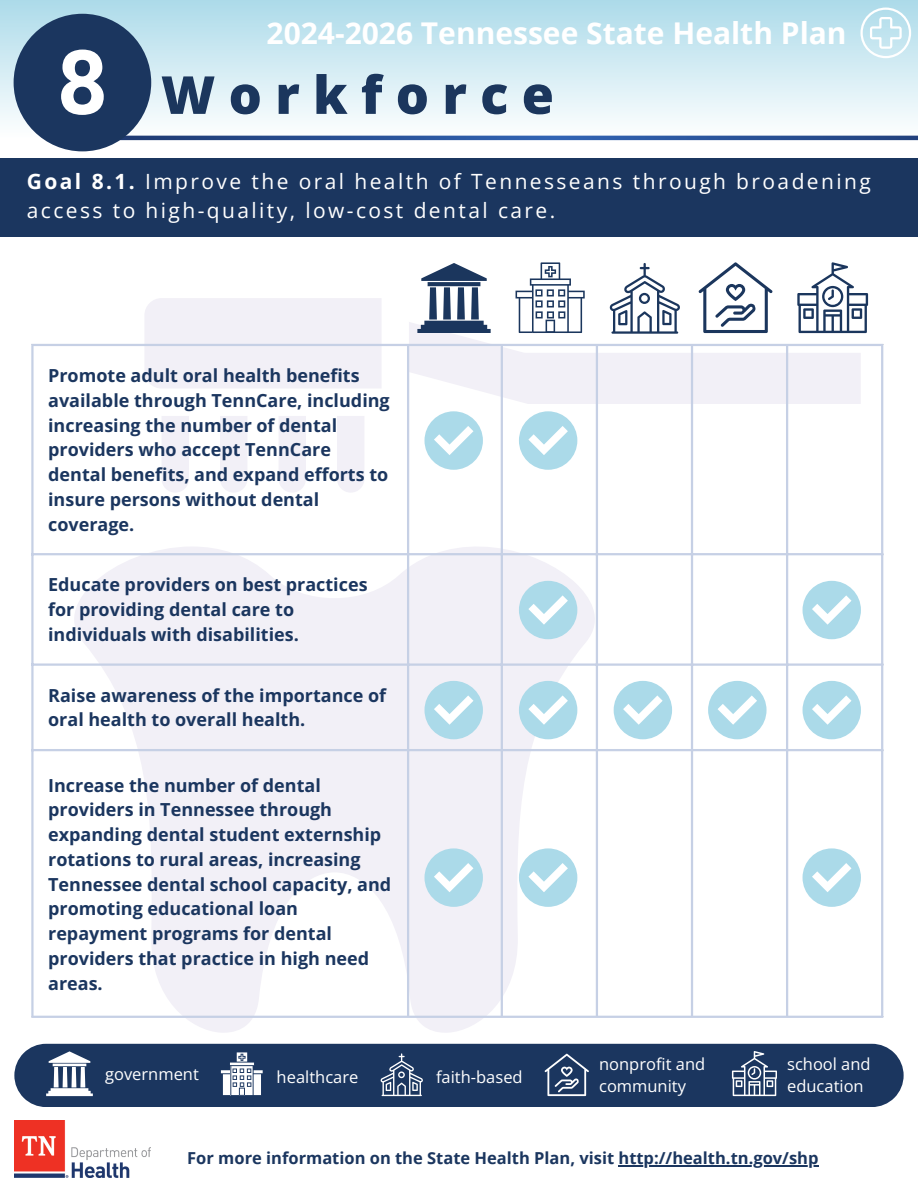
<style>
.page{position:relative;width:918px;height:1188px;background:#fff}
.page>*{position:absolute;margin:0;border:0;box-sizing:border-box;transform-origin:0 0}
.t1{font:800 52.5px "Open Sans";letter-spacing:.25em;color:#1b365d}
.t2{font:700 30px "Open Sans";color:#fff}
.t3{font:21px/29.2px "Open Sans";letter-spacing:.115em;color:#fff}
.t4{font:700 18px/24.8px "Open Sans";color:#1b365f}
.t5{font:16.5px/22.5px "Open Sans";color:#fff}
.t6{font:700 16.5px "Open Sans";color:#1b365f}
.s1{font-weight:700}
</style>
<div class="page">
<svg style="left:63px;top:526px;width:543px;height:507px;fill:#f2f0f7"></svg>
<div style="left:144px;top:298px;width:238px;height:90px;background:#f2f0f7"></div>
<div style="left:162px;top:416px;width:27px;height:76px;background:#f2f0f7"></div>
<div style="left:220px;top:416px;width:27px;height:76px;background:#f2f0f7"></div>
<div style="left:337px;top:416px;width:27px;height:76px;background:#f2f0f7"></div>
<div style="left:279px;top:416px;width:27px;height:76px;background:#f2f0f7"></div>
<hr style="left:31px;top:346px;width:3px;height:670px;background:#c6d0e5">
<hr style="left:407px;top:346px;width:2px;height:670px;background:#c6d0e5">
<hr style="left:501px;top:346px;width:2px;height:670px;background:#c6d0e5">
<hr style="left:596px;top:346px;width:2px;height:670px;background:#c6d0e5">
<hr style="left:691px;top:346px;width:2px;height:670px;background:#c6d0e5">
<hr style="left:786px;top:346px;width:2px;height:670px;background:#c6d0e5">
<hr style="left:881px;top:346px;width:2px;height:670px;background:#c6d0e5">
<hr style="left:31px;top:344px;width:852px;height:2px;background:#c6d0e5">
<hr style="left:31px;top:553px;width:852px;height:2px;background:#c6d0e5">
<hr style="left:31px;top:663px;width:852px;height:3px;background:#c6d0e5">
<hr style="left:31px;top:749px;width:852px;height:2px;background:#c6d0e5">
<hr style="left:31px;top:1016px;width:852px;height:2px;background:#c6d0e5">
<svg style="left:409px;top:262px;width:459px;height:142px"></svg>
<img style="left:14px;top:1120px;width:136px;height:58px">
<div style="left:14px;top:1044px;width:890px;height:63px;background:#1b365f"></div>
<svg style="left:220px;top:1051px;width:44px;height:45px"></svg>
<svg style="left:545px;top:1054px;width:44px;height:42px;background:#4e6383"></svg>
<svg style="left:46px;top:1051px;width:47px;height:45px"></svg>
<svg style="left:732px;top:1051px;width:45px;height:45px"></svg>
<svg style="left:380px;top:1053px;width:43px;height:43px;background:#516584"></svg>
<div style="left:0;top:0;width:918px;height:138px;background:linear-gradient(to bottom,#acdae9,#fdfeff)"></div>
<div style="left:0;top:158px;width:918px;height:78px;background:#1b365f"></div>
<svg style="left:151px;top:136px;width:767px;height:4px;background:#295196"></svg>
<div style="left:425px;top:411px;width:58px;height:59px;background:#abdae9;border-radius:50%"></div>
<svg style="left:434px;top:426px;width:39px;height:29px"></svg>
<div style="left:519px;top:411px;width:58px;height:59px;background:#abdae9;border-radius:50%"></div>
<svg style="left:528px;top:426px;width:40px;height:29px"></svg>
<svg style="left:860px;top:8px;width:51px;height:50px"></svg>
<div style="left:425px;top:681px;width:58px;height:58px;background:#abdae9;border-radius:50%"></div>
<svg style="left:434px;top:695px;width:39px;height:30px"></svg>
<div style="left:519px;top:681px;width:58px;height:58px;background:#abdae9;border-radius:50%"></div>
<svg style="left:528px;top:695px;width:40px;height:30px"></svg>
<div style="left:614px;top:681px;width:58px;height:58px;background:#abdae9;border-radius:50%"></div>
<svg style="left:623px;top:695px;width:40px;height:30px"></svg>
<div style="left:708px;top:681px;width:59px;height:58px;background:#abdae9;border-radius:50%"></div>
<svg style="left:718px;top:695px;width:39px;height:30px"></svg>
<div style="left:803px;top:681px;width:58px;height:58px;background:#abdae9;border-radius:50%"></div>
<svg style="left:812px;top:695px;width:40px;height:30px"></svg>
<div style="left:519px;top:581px;width:58px;height:58px;background:#abdae9;border-radius:50%"></div>
<svg style="left:528px;top:595px;width:40px;height:30px"></svg>
<div style="left:803px;top:581px;width:58px;height:58px;background:#abdae9;border-radius:50%"></div>
<svg style="left:812px;top:595px;width:40px;height:30px"></svg>
<div style="left:425px;top:848px;width:58px;height:59px;background:#abdae9;border-radius:50%"></div>
<svg style="left:434px;top:863px;width:39px;height:29px"></svg>
<div style="left:519px;top:848px;width:58px;height:59px;background:#abdae9;border-radius:50%"></div>
<svg style="left:528px;top:863px;width:40px;height:29px"></svg>
<div style="left:803px;top:848px;width:58px;height:59px;background:#abdae9;border-radius:50%"></div>
<svg style="left:812px;top:863px;width:40px;height:29px"></svg>
<svg style="left:14px;top:14px;width:137px;height:137px"></svg>
<hr style="left:619px;top:1165px;width:200px;height:1px;background:#1b365f">
<p class="t2" style="left:267px;top:12px;width:582px">2024-2026 Tennessee State Health Plan</p>
<p class="t1" style="left:161px;top:58px;width:395px">Workforce</p>
<p class="t3" style="left:27px;top:166px;width:845px"><span class="s1">Goal 8.1.</span> Improve the oral health of Tennesseans through broadening access to high-quality, low-cost dental care.</p>
<p class="t4" style="left:48px;top:363px;width:343px">Promote adult oral health benefits available through TennCare, including increasing the number of dental providers who accept TennCare dental benefits, and expand efforts to insure persons without dental coverage.</p>
<h2 class="t4" style="left:48px;top:572px;width:321px">Educate providers on best practices for providing dental care to individuals with disabilities.</h2>
<p class="t4" style="left:48px;top:682px;width:339px">Raise awareness of the importance of oral health to overall health.</p>
<h1 class="t4" style="left:48px;top:772px;width:345px">Increase the number of dental providers in Tennessee through expanding dental student externship rotations to rural areas, increasing<br>Tennessee dental school capacity, and promoting educational loan repayment programs for dental providers that practice in high need areas.</h1>
<p class="t5" style="left:105px;top:1062px;width:95px">government</p>
<p class="t5" style="left:277px;top:1066px;width:83px">healthcare</p>
<p class="t5" style="left:436px;top:1066px;width:88px">faith-based</p>
<p class="t5" style="left:599px;top:1052px;width:108px">nonprofit and community</p>
<p class="t5" style="left:787px;top:1052px;width:85px">school and education</p>
<p class="t6" style="left:187px;top:1147px;width:633px">For more information on the State Health Plan, visit http://health.tn.gov/shp</p>
</div>
